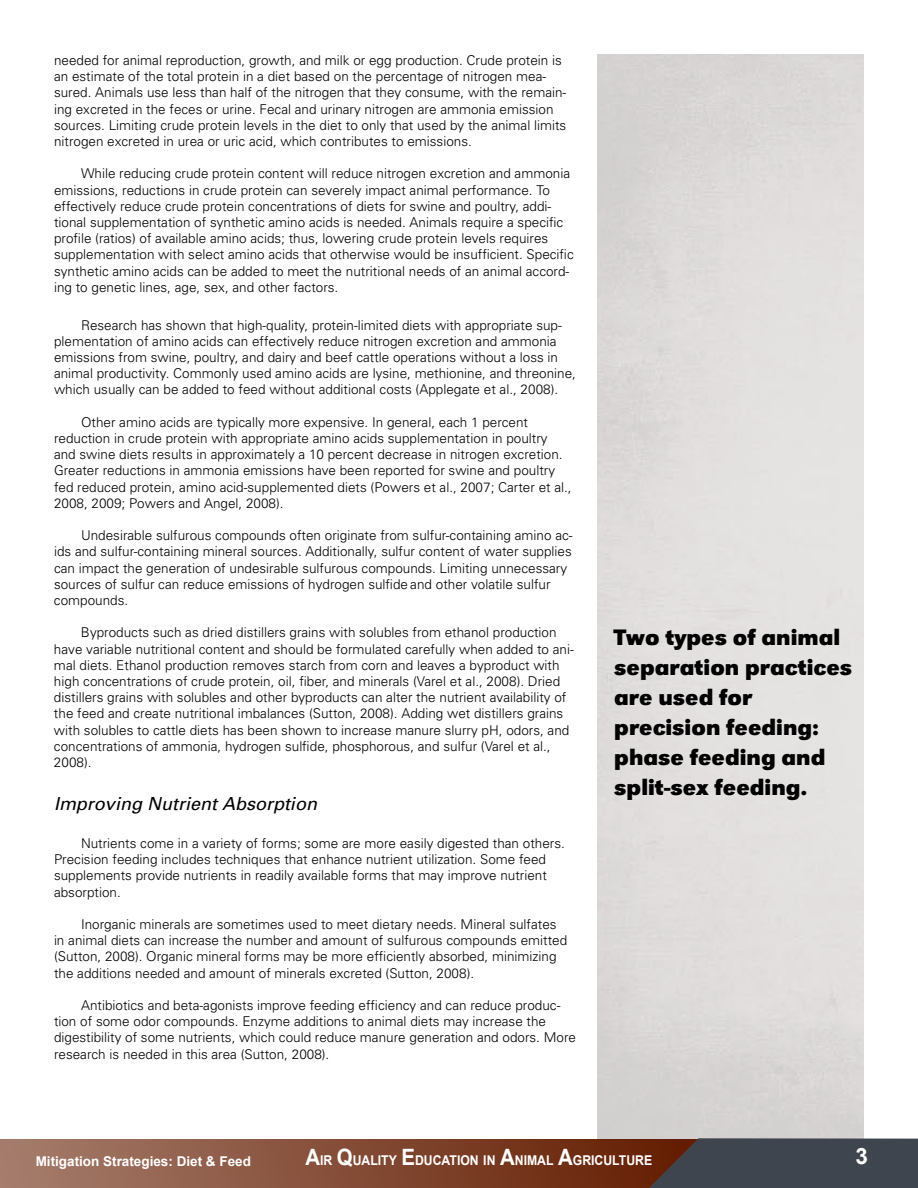
<style>
.page{position:relative;width:918px;height:1188px;background:#fff}
.page>*{position:absolute;margin:0;border:0;box-sizing:border-box;transform-origin:0 0}
.t1{font:700 23.25px/30px "URW Grotesk T";color:#000}
.t2{font:700 22.5px "Arial";color:#fff}
.t3{font:italic 18px "Univers";color:#000}
.t4{font:300 13.5px/16.2px "Univers";color:#000}
.t5{font:700 13.5px "Arial";color:#fff;scale:.91 1}
.t6{font:700 13.5px "Arial";color:#fff}
.s1{font-size:22.5px}
</style>
<div class="page">
<div style="left:0;top:1139px;width:705px;height:49px;background:linear-gradient(to right,#a67d6d,#621a00)"></div>
<svg style="left:649px;top:1138px;width:269px;height:50px;background:#444349"></svg>
<p class="t4" style="left:54px;top:52px;width:514px">needed for animal reproduction, growth, and milk or egg production. Crude protein is an estimate of the total protein in a diet based on the percentage of nitrogen mea&shy;sured. Animals use less than half of the nitrogen that they consume, with the remain&shy;ing excreted in the feces or urine. Fecal and urinary nitrogen are ammonia emission sources. Limiting crude protein levels in the diet to only that used by the animal limits nitrogen excreted in urea or uric acid, which contributes to emissions.</p>
<p class="t4" style="left:54px;top:165px;width:521px;text-indent:27px">While reducing crude protein content will reduce nitrogen excretion and ammonia emissions, reductions in crude protein can severely impact animal performance. To effectively reduce crude protein concentrations of diets for swine and poultry, addi&shy;tional supplementation of synthetic amino acids is needed. Animals require a specific profile (ratios) of available amino acids; thus, lowering crude protein levels requires supplementation with select amino acids that otherwise would be insufficient. Specific synthetic amino acids can be added to meet the nutritional needs of an animal accord&shy;ing to genetic lines, age, sex, and other factors.</p>
<p class="t4" style="left:54px;top:316px;width:524px;text-indent:27px">Research has shown that high-quality, protein-limited diets with appropriate sup&shy;plementation of amino acids can effectively reduce nitrogen excretion and ammonia emissions from swine, poultry, and dairy and beef cattle operations without a loss in animal productivity. Commonly used amino acids are lysine, methionine, and threonine, which usually can be added to feed without additional costs (Applegate et al., 2008).</p>
<p class="t4" style="left:54px;top:413px;width:519px;text-indent:27px">Other amino acids are typically more expensive. In general, each 1 percent reduction in crude protein with appropriate amino acids supplementation in poultry and swine diets results in approximately a 10 percent decrease in nitrogen excretion.<br>Greater reductions in ammonia emissions have been reported for swine and poultry fed reduced protein, amino acid-supplemented diets (Powers et al., 2007; Carter et al., 2008, 2009; Powers and Angel, 2008).</p>
<p class="t4" style="left:54px;top:527px;width:520px;text-indent:27px">Undesirable sulfurous compounds often originate from sulfur-containing amino ac&shy;ids and sulfur-containing mineral sources. Additionally, sulfur content of water supplies can impact the generation of undesirable sulfurous compounds. Limiting unnecessary sources of sulfur can reduce emissions of hydrogen sulfide and other volatile sulfur compounds.</p>
<p class="t4" style="left:54px;top:624px;width:521px;text-indent:27px">Byproducts such as dried distillers grains with solubles from ethanol production have variable nutritional content and should be formulated carefully when added to ani&shy;mal diets. Ethanol production removes starch from corn and leaves a byproduct with high concentrations of crude protein, oil, fiber, and minerals (Varel et al., 2008). Dried distillers grains with solubles and other byproducts can alter the nutrient availability of the feed and create nutritional imbalances (Sutton, 2008). Adding wet distillers grains with solubles to cattle diets has been shown to increase manure slurry pH, odors, and concentrations of ammonia, hydrogen sulfide, phosphorous, and sulfur (Varel et al., 2008).</p>
<h3 class="t3" style="left:54px;top:793px;width:264px">Improving Nutrient Absorption</h3>
<p class="t4" style="left:54px;top:835px;width:512px;text-indent:27px">Nutrients come in a variety of forms; some are more easily digested than others.<br>Precision feeding includes techniques that enhance nutrient utilization. Some feed supplements provide nutrients in readily available forms that may improve nutrient absorption.</p>
<p class="t4" style="left:54px;top:916px;width:515px;text-indent:27px">Inorganic minerals are sometimes used to meet dietary needs. Mineral sulfates in animal diets can increase the number and amount of sulfurous compounds emitted (Sutton, 2008). Organic mineral forms may be more efficiently absorbed, minimizing the additions needed and amount of minerals excreted (Sutton, 2008).</p>
<p class="t4" style="left:54px;top:997px;width:524px;text-indent:27px">Antibiotics and beta-agonists improve feeding efficiency and can reduce produc&shy;tion of some odor compounds. Enzyme additions to animal diets may increase the digestibility of some nutrients, which could reduce manure generation and odors. More research is needed in this area (Sutton, 2008).</p>
<h1 class="t1" style="left:614px;top:622px;width:239px">Two types of animal separation practices are used for precision feeding: phase feeding and split-sex feeding.</h1>
<p class="t6" style="left:36px;top:1154px;width:217px">Mitigation Strategies: Diet &amp; Feed</p>
<p class="t5" style="left:305px;top:1153px;width:383px"><span class="s1">A</span>IR <span class="s1">Q</span>UALITY <span class="s1">E</span>DUCATION IN <span class="s1">A</span>NIMAL <span class="s1">A</span>GRICULTURE</p>
<h2 class="t2" style="left:856px;top:1143px;width:14px">3</h2>
</div>
